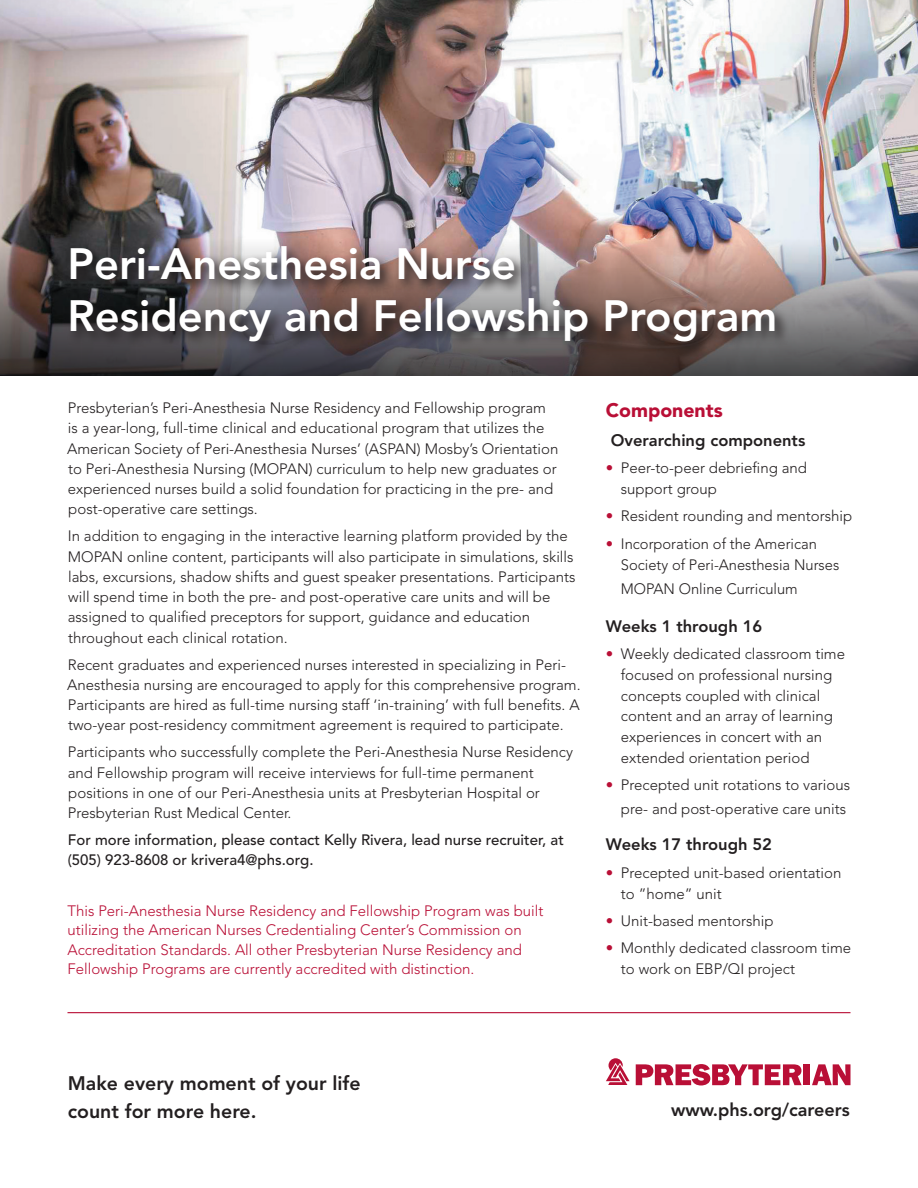
<style>
.page{position:relative;width:918px;height:1188px;background:#fff}
.page>*{position:absolute;margin:0;border:0;box-sizing:border-box;transform-origin:0 0}
.t1{font:800 43.5px/52.2px "Avenir";color:#fff}
.t2{font:800 19.5px/27px "Avenir";color:#231f20}
.t3{font:900 19.5px "Avenir";color:#b90f36}
.t4{font:800 18px "Avenir";color:#231f20}
.t5{font:800 16.5px "Avenir";color:#231f20}
.t6{font:300 15px/20.2px "Avenir";color:#231f20}
.t7{font:300 15px/19.5px "Avenir";color:#b90f36}
.t8{font:500 15px/20.2px "Avenir";color:#231f20}
.s1{color:#b90f36}
</style>
<div class="page">
<img style="left:0;top:0;width:918px;height:154px">
<img style="left:0;top:154px;width:918px;height:221px">
<hr style="left:68px;top:1012px;width:782px;height:1px;background:#b90f36">
<svg style="left:636px;top:1064px;width:166px;height:21px"></svg>
<div style="left:804px;top:1064px;width:6px;height:21px;background:#b90f36"></div>
<svg style="left:812px;top:1064px;width:38px;height:21px"></svg>
<svg style="left:606px;top:1058px;width:24px;height:27px"></svg>
<svg style="left:66px;top:242px;width:724px;height:114px;background:#706261"></svg>
<h1 class="t1" style="left:68px;top:238px;width:711px">Peri-Anesthesia Nurse<br>Residency and Fellowship Program</h1>
<p class="t6" style="left:67px;top:398px;width:493px">Presbyterian’s Peri-Anesthesia Nurse Residency and Fellowship program is a year-long, full-time clinical and educational program that utilizes the American Society of Peri-Anesthesia Nurses’ (ASPAN) Mosby’s Orientation to Peri-Anesthesia Nursing (MOPAN) curriculum to help new graduates or experienced nurses build a solid foundation for practicing in the pre- and post-operative care settings.</p>
<p class="t6" style="left:68px;top:526px;width:509px">In addition to engaging in the interactive learning platform provided by the MOPAN online content, participants will also participate in simulations, skills labs, excursions, shadow shifts and guest speaker presentations. Participants will spend time in both the pre- and post-operative care units and will be assigned to qualified preceptors for support, guidance and education throughout each clinical rotation.</p>
<p class="t6" style="left:67px;top:654px;width:515px">Recent graduates and experienced nurses interested in specializing in Peri-Anesthesia nursing are encouraged to apply for this comprehensive program.<br>Participants are hired as full-time nursing staff ‘in-training’ with full benefits. A two-year post-residency commitment agreement is required to participate.</p>
<p class="t6" style="left:68px;top:742px;width:507px">Participants who successfully complete the Peri-Anesthesia Nurse Residency and Fellowship program will receive interviews for full-time permanent positions in one of our Peri-Anesthesia units at Presbyterian Hospital or Presbyterian Rust Medical Center.</p>
<p class="t8" style="left:68px;top:830px;width:498px">For more information, please contact Kelly Rivera, lead nurse recruiter, at (505) 923-8608 or krivera4@phs.org.</p>
<p class="t7" style="left:68px;top:901px;width:477px">This Peri-Anesthesia Nurse Residency and Fellowship Program was built utilizing the American Nurses Credentialing Center’s Commission on Accreditation Standards. All other Presbyterian Nurse Residency and Fellowship Programs are currently accredited with distinction.</p>
<h2 class="t3" style="left:606px;top:398px;width:118px">Components</h2>
<p class="t5" style="left:611px;top:430px;width:196px">Overarching components</p>
<p class="t6" style="left:621px;top:458px;width:188px;line-height:20.7px;text-indent:-15px"><span class="s1">•</span> Peer-to-peer debriefing and support group</p>
<p class="t6" style="left:606px;top:506px;width:248px"><span class="s1">•</span> Resident rounding and mentorship</p>
<p class="t6" style="left:621px;top:533px;width:220px;line-height:20.7px;text-indent:-15px"><span class="s1">•</span> Incorporation of the American<br>Society of Peri-Anesthesia Nurses</p>
<p class="t6" style="left:621px;top:579px;width:178px">MOPAN Online Curriculum</p>
<p class="t5" style="left:606px;top:616px;width:158px">Weeks 1 through 16</p>
<p class="t6" style="left:621px;top:644px;width:226px;line-height:20.7px;text-indent:-15px"><span class="s1">•</span> Weekly dedicated classroom time focused on professional nursing concepts coupled with clinical content and an array of learning experiences in concert with an extended orientation period</p>
<p class="t6" style="left:606px;top:773px;width:246px;line-height:24.3px;text-align:right"><span class="s1">•</span> Precepted unit rotations to various pre- and post-operative care units</p>
<p class="t5" style="left:606px;top:835px;width:168px">Weeks 17 through 52</p>
<p class="t6" style="left:621px;top:862px;width:222px;line-height:20.7px;text-indent:-15px"><span class="s1">•</span> Precepted unit-based orientation to ”home” unit</p>
<p class="t6" style="left:606px;top:911px;width:169px"><span class="s1">•</span> Unit-based mentorship</p>
<p class="t6" style="left:621px;top:938px;width:232px;line-height:20.7px;text-indent:-15px"><span class="s1">•</span> Monthly dedicated classroom time to work on EBP/QI project</p>
<h2 class="t2" style="left:68px;top:1070px;width:294px">Make every moment of your life count for more here.</h2>
<p class="t4" style="left:671px;top:1099px;width:180px">www.phs.org/careers</p>
</div>
